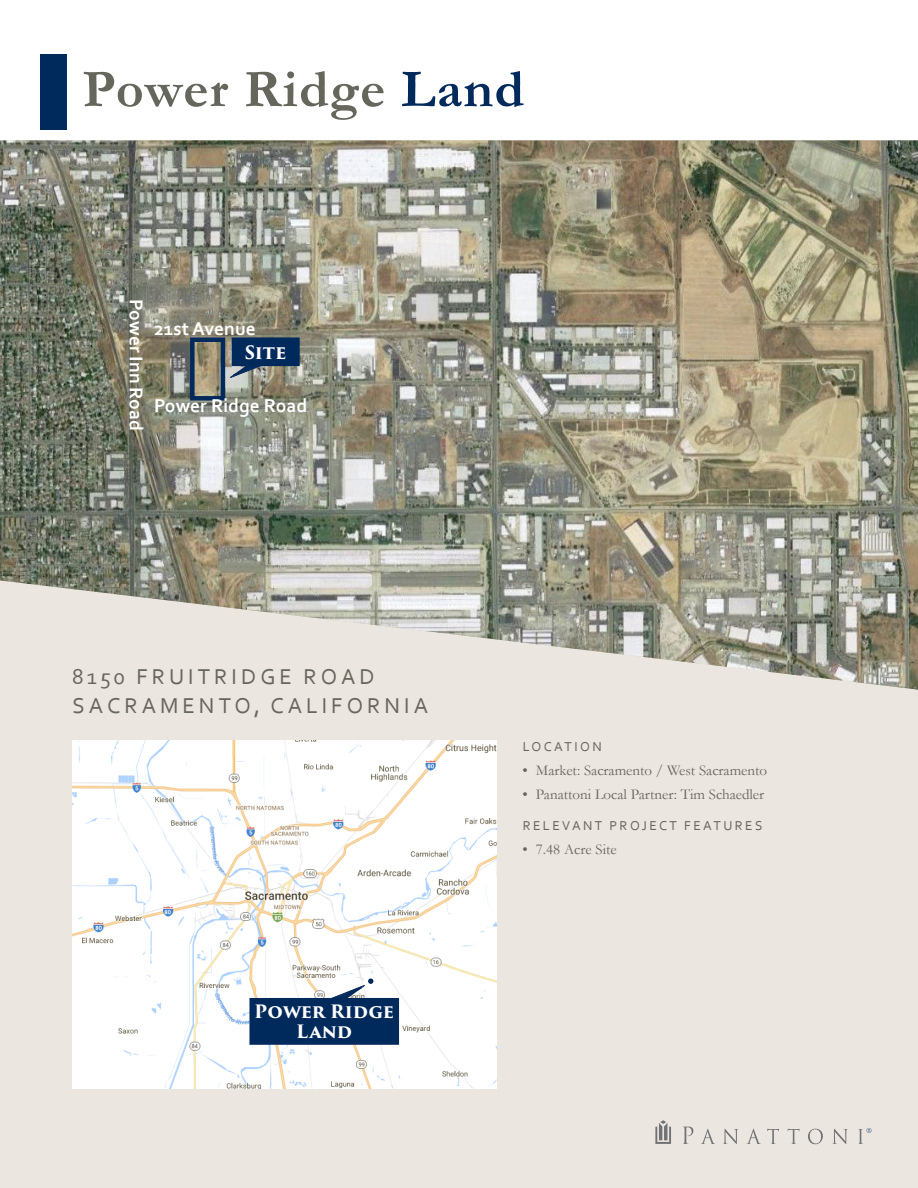
<style>
.page{position:relative;width:918px;height:1188px;background:#fff}
.page>*{position:absolute;margin:0;border:0;box-sizing:border-box;transform-origin:0 0}
.t1{font:700 54px "Garamond";letter-spacing:.02em;color:#66665c}
.t2{font:22.5px/28.5px "Corbel";letter-spacing:.18em;color:#66665c}
.t3{font:700 19.5px "Corbel";color:#fff}
.t4{font:700 18px/19.5px "Trajan Pro 3";color:#fff;text-align:center}
.t5{font:15px "Garamond";color:#66665c}
.t6{font:13.5px "Corbel";letter-spacing:.18em;color:#66665c}
.s1{color:#00295c}
</style>
<div class="page">
<div style="left:0;top:148px;width:918px;height:1040px;background:#ebe6df"></div>
<div style="left:40px;top:54px;width:28px;height:76px;background:#00295c"></div>
<img style="left:72px;top:741px;width:425px;height:348px">
<svg style="left:330px;top:978px;width:43px;height:20px"></svg>
<div style="left:250px;top:999px;width:148px;height:45px;background:#00295c"></div>
<div style="left:249px;top:998px;width:150px;height:47px;border:2px solid #00295c"></div>
<img style="left:0;top:140px;width:918px;height:550px">
<div style="left:190px;top:338px;width:35px;height:63px;border:4px solid #00295c"></div>
<svg style="left:229px;top:363px;width:36px;height:16px"></svg>
<div style="left:232px;top:338px;width:67px;height:27px;background:#00295c"></div>
<div style="left:232px;top:338px;width:68px;height:28px;border:2px solid #00295c"></div>
<svg style="left:683px;top:1127px;width:10px;height:17px"></svg>
<svg style="left:701px;top:1129px;width:14px;height:15px"></svg>
<svg style="left:723px;top:1129px;width:15px;height:15px"></svg>
<svg style="left:746px;top:1129px;width:15px;height:15px"></svg>
<svg style="left:767px;top:1129px;width:12px;height:15px"></svg>
<svg style="left:787px;top:1129px;width:12px;height:15px"></svg>
<svg style="left:808px;top:1129px;width:15px;height:15px"></svg>
<svg style="left:832px;top:1129px;width:16px;height:15px"></svg>
<svg style="left:655px;top:1120px;width:16px;height:24px"></svg>
<svg style="left:858px;top:1128px;width:13px;height:16px"></svg>
<p class="t1" style="left:83px;top:53px;width:443px">Power Ridge <span class="s1">Land</span></p>
<p class="t3" style="left:148px;top:299px;width:133px;rotate:90deg">Power Inn Road</p>
<p class="t3" style="left:154px;top:317px;width:103px">21st Avenue</p>
<p class="t4" style="left:245px;top:343px;width:43px">Site</p>
<p class="t3" style="left:154px;top:394px;width:155px">Power Ridge Road</p>
<p class="t2" style="left:72px;top:662px;width:357px">8150 FRUITRIDGE ROAD<br>SACRAMENTO, CALIFORNIA</p>
<p class="t4" style="left:254px;top:1003px;width:141px">Power Ridge<br>Land</p>
<p class="t6" style="left:523px;top:738px;width:81px">LOCATION</p>
<p class="t5" style="left:522px;top:760px;width:246px">• Market: Sacramento / West Sacramento</p>
<p class="t5" style="left:522px;top:784px;width:243px">• Panattoni Local Partner: Tim Schaedler</p>
<p class="t6" style="left:523px;top:818px;width:241px">RELEVANT PROJECT FEATURES</p>
<p class="t5" style="left:522px;top:840px;width:96px">• 7.48 Acre Site</p>
</div>
